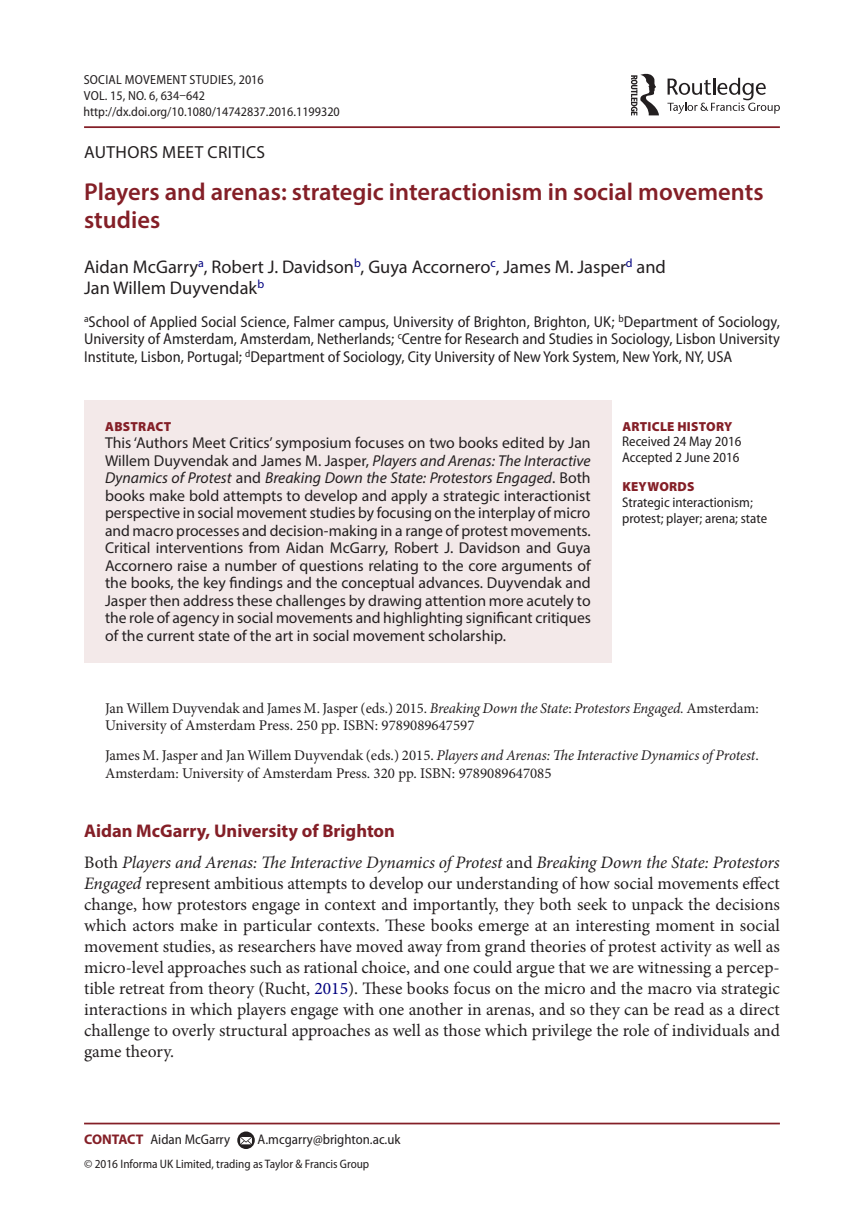
<style>
.page{position:relative;width:864px;height:1231px;background:#fff}
.page>*{position:absolute;margin:0;border:0;box-sizing:border-box;transform-origin:0 0}
.t1{font:600 24.5px/28px "Myriad Pro";color:#841f27}
.t2{font:18.38px/21px "Myriad Pro";color:#231f20}
.t3{font:700 18.38px "Myriad Pro";color:#841f27}
.t4{font:17.5px/21px "Minion Pro";color:#231f20;text-align:justify}
.t5{font:17.5px "Myriad Pro";letter-spacing:.02em;color:#231f20}
.t6{font:15.75px/17.5px "Myriad Pro";color:#231f20;text-align:justify}
.t7{font:semi-condensed 15.75px/17.5px "Myriad Pro";color:#231f20;text-align:justify}
.t8{font:14.88px/17.5px "Minion Pro";color:#231f20}
.t9{font:semi-condensed 14px/15.8px "Myriad Pro";color:#231f20}
.t10{font:semi-condensed 13.12px/15.8px "Myriad Pro";color:#231f20}
.t11{font:900 13.12px "Myriad Pro";letter-spacing:.02em;color:#841f27}
.t12{font:semi-condensed 12.25px "Myriad Pro";color:#231f20}
.s1{font-style:italic}
.s2{color:#000080}
.s3{font-weight:700;font-stretch:normal;color:#841f27}
</style>
<div class="page">
<hr style="left:84px;top:126px;width:695px;height:2px;background:#841f27">
<div style="left:84px;top:399px;width:527px;height:263px;background:#f3e9e9"></div>
<hr style="left:84px;top:1122px;width:695px;height:2px;background:#841f27">
<svg style="left:237px;top:1131px;width:18px;height:17px"></svg>
<svg style="left:240px;top:1136px;width:12px;height:8px"></svg>
<svg style="left:667px;top:78px;width:112px;height:36px"></svg>
<svg style="left:631px;top:74px;width:27px;height:41px"></svg>
<p class="t10" style="left:84px;top:72px;width:257px">Social Movement Studies, 2016<br>VOL. 15, NO. 6, 634–642 http://dx.doi.org/10.1080/14742837.2016.1199320</p>
<p class="t5" style="left:84px;top:141px;width:182px">AUTHORS MEET CRITICS</p>
<h1 class="t1" style="left:84px;top:177px;width:680px">Players and arenas: strategic interactionism in social movements studies</h1>
<p class="t2" style="left:84px;top:256px;width:583px">Aidan McGarry<sup>a</sup>, Robert J. Davidson<sup>b</sup>, Guya Accornero<sup>c</sup>, James M. Jasper<sup>d</sup> and<br>Jan Willem Duyvendak<sup>b</sup></p>
<p class="t7" style="left:84px;top:313px;width:697px"><sup>a</sup>School of Applied Social Science, Falmer campus, University of Brighton, Brighton, UK; <sup>b</sup>Department of Sociology, University of Amsterdam, Amsterdam, Netherlands; <sup>c</sup>Centre for Research and Studies in Sociology, Lisbon University Institute, Lisbon, Portugal; <sup>d</sup>Department of Sociology, City University of New York System, New York, NY, USA</p>
<p class="t11" style="left:105px;top:419px;width:68px">ABSTRACT</p>
<p class="t6" style="left:105px;top:434px;width:487px">This ‘Authors Meet Critics’ symposium focuses on two books edited by Jan Willem Duyvendak and James M. Jasper, <span class="s1">Players and Arenas: The Interactive Dynamics of Protest</span> and <span class="s1">Breaking Down the State: Protestors Engaged</span>. Both books make bold attempts to develop and apply a strategic interactionist perspective in social movement studies by focusing on the interplay of micro and macro processes and decision-making in a range of protest movements.<br>Critical interventions from Aidan McGarry, Robert J. Davidson and Guya Accornero raise a number of questions relating to the core arguments of the books, the key findings and the conceptual advances. Duyvendak and Jasper then address these challenges by drawing attention more acutely to the role of agency in social movements and highlighting significant critiques of the current state of the art in social movement scholarship.</p>
<p class="t11" style="left:622px;top:419px;width:111px">ARTICLE HISTORY</p>
<p class="t9" style="left:622px;top:434px;width:120px">Received 24 May 2016<br>Accepted 2 June 2016</p>
<p class="t11" style="left:622px;top:479px;width:74px">KEYWORDS</p>
<p class="t9" style="left:622px;top:495px;width:146px">Strategic interactionism; protest; player; arena; state</p>
<p class="t8" style="left:105px;top:699px;width:655px">Jan Willem Duyvendak and James M. Jasper (eds.) 2015. <span class="s1">Breaking Down the State</span>: <span class="s1">Protestors Engaged.</span> Amsterdam:<br>University of Amsterdam Press. 250 pp. ISBN: 9789089647597</p>
<p class="t8" style="left:105px;top:746px;width:655px">James M. Jasper and Jan Willem Duyvendak (eds.) 2015. <span class="s1">Players and Arenas: The Interactive Dynamics of Protest</span>.<br>Amsterdam: University of Amsterdam Press. 320 pp. ISBN: 9789089647085</p>
<p class="t3" style="left:84px;top:818px;width:312px">Aidan McGarry, University of Brighton</p>
<p class="t4" style="left:84px;top:852px;width:697px">Both <span class="s1">Players and Arenas: The Interactive Dynamics of Protest</span> and <span class="s1">Breaking Down the State: Protestors Engaged</span> represent ambitious attempts to develop our understanding of how social movements effect change, how protestors engage in context and importantly, they both seek to unpack the decisions which actors make in particular contexts. These books emerge at an interesting moment in social movement studies, as researchers have moved away from grand theories of protest activity as well as micro-level approaches such as rational choice, and one could argue that we are witnessing a percep&shy;tible retreat from theory (Rucht, <span class="s2">2015</span>). These books focus on the micro and the macro via strategic interactions in which players engage with one another in arenas, and so they can be read as a direct challenge to overly structural approaches as well as those which privilege the role of individuals and game theory.</p>
<p class="t9" style="left:84px;top:1131px;width:148px"><span class="s3">CONTACT</span> Aidan McGarry</p>
<p class="t9" style="left:257px;top:1131px;width:144px">A.mcgarry@brighton.ac.uk</p>
<p class="t12" style="left:84px;top:1157px;width:286px">© 2016 Informa UK Limited, trading as Taylor &amp; Francis Group</p>
</div>
